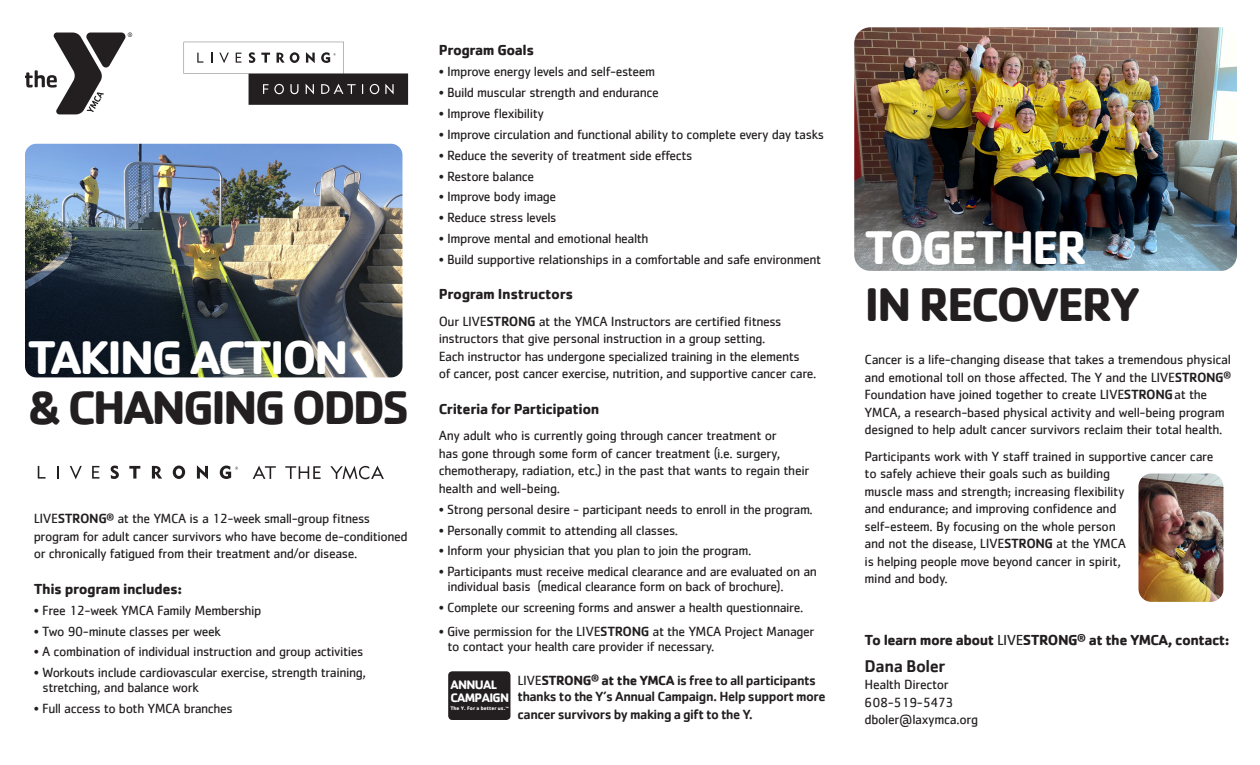
<style>
.page{position:relative;width:1260px;height:765px;background:#fff}
.page>*{position:absolute;margin:0;border:0;box-sizing:border-box;transform-origin:0 0}
.Body_Copy{font:700 48.75px "Cachet";letter-spacing:-.06em;color:#231f20}
.Body_Copy-2{font:700 48.75px "Cachet";letter-spacing:-.05em;color:#fff}
.Body_Copy-3{font:500 17.5px "Cachet";letter-spacing:-.025em;color:#231f20}
.Subheads{font:700 15px "Cachet";letter-spacing:-.03em;color:#231f20}
.Bulleted_Info{font:700 15px "Cachet";letter-spacing:-.03em;color:#231f20}
.Body_Copy-4{font:13.75px/17.5px "Cachet";letter-spacing:-.025em;color:#231f20}
.Bulleted_Info-2{font:13.75px/15px "Cachet";letter-spacing:-.03em;color:#231f20}
.Subheads-2{font:500 13.75px/16.2px "Cachet";letter-spacing:-.035em;color:#231f20}
.t1{font:700 12.88px/12.6px "Cachet";letter-spacing:-.05em;color:#fff}
.t2{font:700 5.38px "Cachet";color:#fff}
.s1{font-weight:500}
.s2{font-weight:400}
.s3{font-weight:700}
</style>
<div class="page">
<img style="left:25px;top:144px;width:377px;height:233px">
<img style="left:854px;top:27px;width:383px;height:244px">
<svg style="left:38px;top:466px;width:8px;height:13px"></svg>
<svg style="left:57px;top:466px;width:2px;height:13px"></svg>
<svg style="left:70px;top:466px;width:12px;height:13px"></svg>
<svg style="left:92px;top:466px;width:7px;height:13px"></svg>
<svg style="left:111px;top:466px;width:8px;height:13px"></svg>
<svg style="left:129px;top:466px;width:11px;height:13px"></svg>
<svg style="left:152px;top:466px;width:10px;height:13px"></svg>
<svg style="left:173px;top:466px;width:12px;height:13px"></svg>
<svg style="left:197px;top:465px;width:11px;height:14px"></svg>
<svg style="left:220px;top:466px;width:18px;height:13px"></svg>
<svg style="left:253px;top:466px;width:23px;height:13px"></svg>
<svg style="left:285px;top:466px;width:36px;height:13px"></svg>
<svg style="left:330px;top:466px;width:54px;height:14px"></svg>
<svg style="left:25px;top:33px;width:107px;height:81px"></svg>
<svg style="left:184px;top:42px;width:224px;height:63px"></svg>
<div style="left:448px;top:671px;width:62px;height:49px;background:#231f20;border-radius:4px"></div>
<img style="left:1138px;top:474px;width:85px;height:128px">
<p class="Body_Copy-2" style="left:28px;top:326px;width:323px">TAKING ACTION</p>
<p class="Body_Copy" style="left:28px;top:376px;width:384px">&amp; CHANGING ODDS</p>
<p class="Body_Copy-4" style="left:34px;top:510px;width:376px">LIVE<span class="s1">STRONG</span><sup>®</sup> at the YMCA is a 12-week small-group fitness program for adult cancer survivors who have become de-conditioned or chronically fatigued from their treatment and/or disease.</p>
<p class="Subheads" style="left:34px;top:579px;width:150px">This program includes:</p>
<p class="Bulleted_Info-2" style="left:34px;top:602px;width:229px">• Free 12-week YMCA Family Membership</p>
<p class="Bulleted_Info-2" style="left:34px;top:623px;width:189px">• Two 90-minute classes per week</p>
<p class="Bulleted_Info-2" style="left:34px;top:644px;width:331px">• A combination of individual instruction and group activities</p>
<p class="Bulleted_Info-2" style="left:42px;top:665px;width:325px;text-indent:-9px">• Workouts include cardiovascular exercise, strength training, stretching, and balance work</p>
<p class="Bulleted_Info-2" style="left:34px;top:701px;width:201px">• Full access to both YMCA branches</p>
<p class="Bulleted_Info" style="left:439px;top:41px;width:97px">Program Goals</p>
<p class="Bulleted_Info-2" style="left:439px;top:64px;width:218px">• Improve energy levels and self-esteem</p>
<p class="Bulleted_Info-2" style="left:439px;top:85px;width:222px">• Build muscular strength and endurance</p>
<p class="Bulleted_Info-2" style="left:439px;top:106px;width:107px">• Improve flexibility</p>
<p class="Bulleted_Info-2" style="left:439px;top:126px;width:387px">• Improve circulation and functional ability to complete every day tasks</p>
<p class="Bulleted_Info-2" style="left:439px;top:147px;width:255px">• Reduce the severity of treatment side effects</p>
<p class="Bulleted_Info-2" style="left:439px;top:168px;width:97px">• Restore balance</p>
<p class="Bulleted_Info-2" style="left:439px;top:189px;width:119px">• Improve body image</p>
<p class="Bulleted_Info-2" style="left:439px;top:210px;width:119px">• Reduce stress levels</p>
<p class="Bulleted_Info-2" style="left:439px;top:231px;width:211px">• Improve mental and emotional health</p>
<p class="Bulleted_Info-2" style="left:439px;top:252px;width:384px">• Build supportive relationships in a comfortable and safe environment</p>
<p class="Subheads" style="left:439px;top:285px;width:136px">Program Instructors</p>
<p class="Body_Copy-4" style="left:439px;top:312px;width:379px">Our LIVE<span class="s1">STRONG</span> at the YMCA Instructors are certified fitness instructors that give personal instruction in a group setting.<br>Each instructor has undergone specialized training in the elements<br>of cancer, post cancer exercise, nutrition, and supportive cancer care.</p>
<p class="Subheads" style="left:439px;top:399px;width:162px">Criteria for Participation</p>
<p class="Body_Copy-4" style="left:439px;top:427px;width:372px">Any adult who is currently going through cancer treatment or<br>has gone through some form of cancer treatment (i.e. surgery, chemotherapy, radiation, etc.) in the past that wants to regain their health and well-being.</p>
<p class="Bulleted_Info-2" style="left:439px;top:501px;width:376px">• Strong personal desire - participant needs to enroll in the program.</p>
<p class="Bulleted_Info-2" style="left:439px;top:522px;width:241px">• Personally commit to attending all classes.</p>
<p class="Bulleted_Info-2" style="left:439px;top:543px;width:314px">• Inform your physician that you plan to join the program.</p>
<p class="Bulleted_Info-2" style="left:448px;top:564px;width:371px;text-indent:-9px">• Participants must receive medical clearance and are evaluated on an individual basis (medical clearance form on back of brochure).</p>
<p class="Bulleted_Info-2" style="left:439px;top:600px;width:366px">• Complete our screening forms and answer a health questionnaire.</p>
<p class="Bulleted_Info-2" style="left:448px;top:623px;width:368px;text-indent:-9px">• Give permission for the LIVE<span class="s1">STRONG</span> at the YMCA Project Manager to contact your health care provider if necessary.</p>
<p class="Subheads-2" style="left:518px;top:672px;width:310px"><span class="s2">LIVE</span><span class="s3">STRONG</span><sup>®</sup> <span class="s3">at the YMCA</span> is free to all participants thanks to the Y’s Annual Campaign. Help support more</p>
<p class="Subheads-2" style="left:518px;top:705px;width:237px">cancer survivors by making a gift to the Y.</p>
<p class="t1" style="left:450px;top:678px;width:60px">ANNUAL<br>CAMPAIGN</p>
<p class="t2" style="left:450px;top:705px;width:60px">The Y. For a better us.<sup>™</sup></p>
<p class="Body_Copy-2" style="left:865px;top:216px;width:224px">TOGETHER</p>
<p class="Body_Copy" style="left:865px;top:273px;width:277px">IN RECOVERY</p>
<p class="Body_Copy-4" style="left:865px;top:351px;width:368px">Cancer is a life-changing disease that takes a tremendous physical and emotional toll on those affected. The Y and the LIVE<span class="s1">STRONG</span><sup>® </sup>Foundation have joined together to create LIVE<span class="s1">STRONG</span>at the YMCA, a research-based physical activity and well-being program designed to help adult cancer survivors reclaim their total health.</p>
<p class="Body_Copy-4" style="left:865px;top:447px;width:350px">Participants work with Y staff trained in supportive cancer care to safely achieve their goals such as building<br>muscle mass and strength; increasing flexibility<br>and endurance; and improving confidence and<br>self-esteem. By focusing on the whole person<br>and not the disease, LIVE<span class="s1">STRONG</span> at the YMCA<br>is helping people move beyond cancer in spirit,<br>mind and body.</p>
<p class="Subheads" style="left:865px;top:631px;width:366px">To learn more about <span class="s2">LIVE</span>STRONG<sup>®</sup> at the YMCA, contact:</p>
<p class="Body_Copy-3" style="left:865px;top:655px;width:82px">Dana Boler</p>
<p class="Body_Copy-4" style="left:865px;top:676px;width:115px">Health Director<br>608-519-5473 dboler@laxymca.org</p>
</div>
